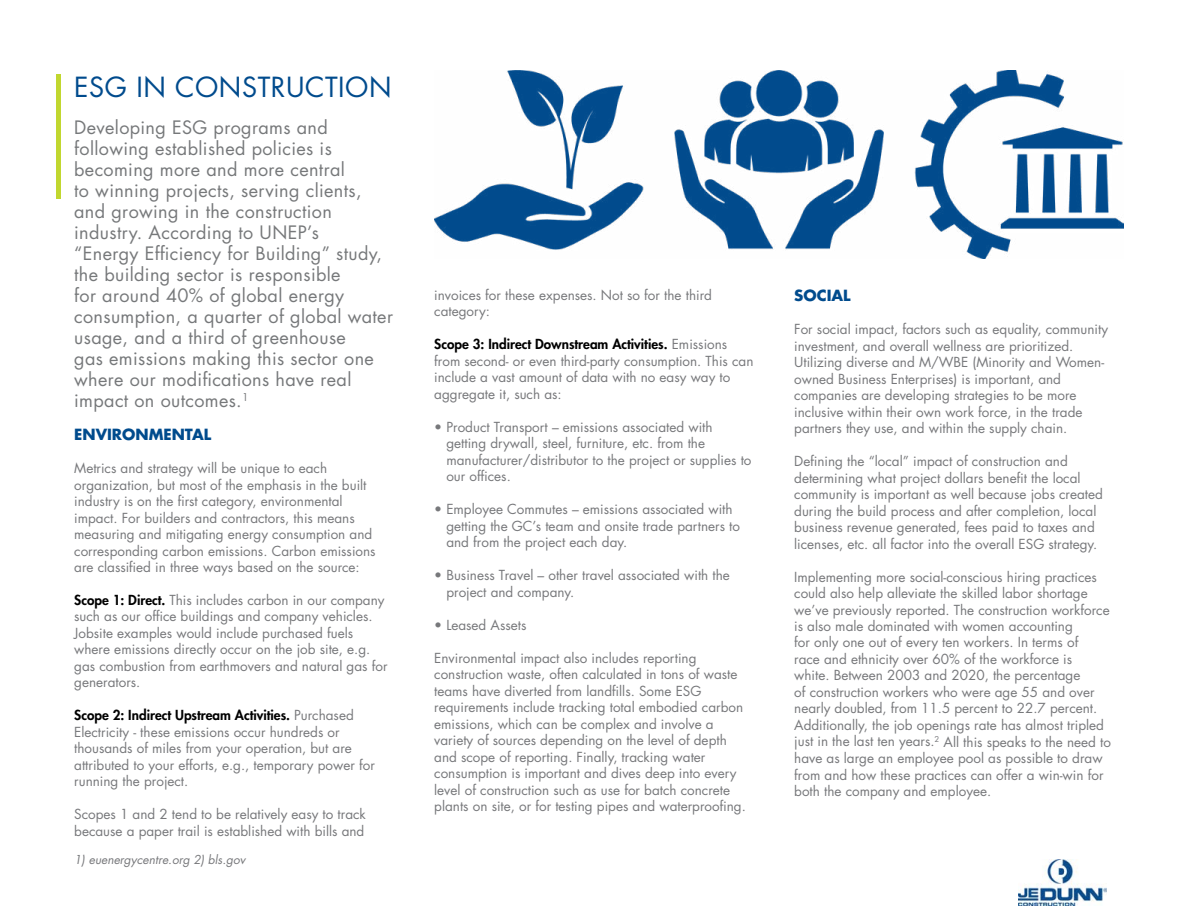
<style>
.page{position:relative;width:1188px;height:918px;background:#fff}
.page>*{position:absolute;margin:0;border:0;box-sizing:border-box;transform-origin:0 0}
.t1{font:27px "Futura Std";letter-spacing:.02em;color:#004b8d}
.t2{font:18px/21px "Futura Std";letter-spacing:.02em;color:#76787a}
.t3{font:700 15px "Futura Std";color:#004b8d}
.t4{font:13.5px/16.5px "Futura Std";color:#77787b}
.t5{font:italic 12px "Futura Std";color:#77787b}
.s1{font-weight:800;color:#000}
</style>
<div class="page">
<div style="left:56px;top:74px;width:5px;height:125px;background:#c1d72f"></div>
<img style="left:1018px;top:860px;width:89px;height:46px">
<img style="left:434px;top:70px;width:690px;height:188px">
<h1 class="t1" style="left:74px;top:69px;width:319px">ESG IN CONSTRUCTION</h1>
<p class="t2" style="left:74px;top:117px;width:320px">Developing ESG programs and following established policies is becoming more and more central<br>to winning projects, serving clients, and growing in the construction industry. According to UNEP’s<br>“Energy Efficiency for Building” study, the building sector is responsible<br>for around 40% of global energy consumption, a quarter of global water usage, and a third of greenhouse<br>gas emissions making this sector one where our modifications have real impact on outcomes.<sup>1</sup></p>
<p class="t3" style="left:74px;top:424px;width:138px">ENVIRONMENTAL</p>
<p class="t4" style="left:74px;top:460px;width:303px">Metrics and strategy will be unique to each organization, but most of the emphasis in the built industry is on the first category, environmental impact. For builders and contractors, this means measuring and mitigating energy consumption and corresponding carbon emissions. Carbon emissions are classified in three ways based on the source:</p>
<p class="t4" style="left:74px;top:592px;width:315px"><span class="s1">Scope 1: Direct.</span> This includes carbon in our company such as our office buildings and company vehicles.<br>Jobsite examples would include purchased fuels where emissions directly occur on the job site, e.g. gas combustion from earthmovers and natural gas for generators.</p>
<p class="t4" style="left:74px;top:707px;width:302px"><span class="s1">Scope 2: Indirect Upstream Activities.</span> Purchased Electricity - these emissions occur hundreds or thousands of miles from your operation, but are attributed to your efforts, e.g., temporary power for running the project.</p>
<p class="t4" style="left:74px;top:806px;width:293px">Scopes 1 and 2 tend to be relatively easy to track because a paper trail is established with bills and</p>
<p class="t5" style="left:74px;top:852px;width:173px">1) euenergycentre.org 2) bls.gov</p>
<p class="t4" style="left:434px;top:287px;width:279px">invoices for these expenses. Not so for the third category:</p>
<p class="t4" style="left:434px;top:336px;width:321px"><span class="s1">Scope 3: Indirect Downstream Activities.</span> Emissions from second- or even third-party consumption. This can include a vast amount of data with no easy way to aggregate it, such as:</p>
<p class="t4" style="left:446px;top:419px;width:307px;text-indent:-12px">• Product Transport – emissions associated with getting drywall, steel, furniture, etc. from the manufacturer/distributor to the project or supplies to our offices.</p>
<p class="t4" style="left:446px;top:501px;width:295px;text-indent:-12px">• Employee Commutes – emissions associated with getting the GC’s team and onsite trade partners to and from the project each day.</p>
<p class="t4" style="left:446px;top:567px;width:285px;text-indent:-12px">• Business Travel – other travel associated with the project and company.</p>
<p class="t4" style="left:434px;top:617px;width:94px">• Leased Assets</p>
<p class="t4" style="left:434px;top:650px;width:313px">Environmental impact also includes reporting construction waste, often calculated in tons of waste teams have diverted from landfills. Some ESG requirements include tracking total embodied carbon emissions, which can be complex and involve a variety of sources depending on the level of depth and scope of reporting. Finally, tracking water consumption is important and dives deep into every level of construction such as use for batch concrete plants on site, or for testing pipes and waterproofing.</p>
<p class="t3" style="left:794px;top:285px;width:58px">SOCIAL</p>
<p class="t4" style="left:794px;top:321px;width:315px">For social impact, factors such as equality, community investment, and overall wellness are prioritized.<br>Utilizing diverse and M/WBE (Minority and Women&shy;owned Business Enterprises) is important, and companies are developing strategies to be more inclusive within their own work force, in the trade partners they use, and within the supply chain.</p>
<p class="t4" style="left:794px;top:453px;width:310px">Defining the “local” impact of construction and determining what project dollars benefit the local community is important as well because jobs created during the build process and after completion, local business revenue generated, fees paid to taxes and licenses, etc. all factor into the overall ESG strategy.</p>
<p class="t4" style="left:794px;top:568px;width:318px">Implementing more social-conscious hiring practices could also help alleviate the skilled labor shortage we’ve previously reported. The construction workforce is also male dominated with women accounting<br>for only one out of every ten workers. In terms of<br>race and ethnicity over 60% of the workforce is<br>white. Between 2003 and 2020, the percentage<br>of construction workers who were age 55 and over nearly doubled, from 11.5 percent to 22.7 percent.<br>Additionally, the job openings rate has almost tripled just in the last ten years.<sup>2</sup> All this speaks to the need to have as large an employee pool as possible to draw from and how these practices can offer a win-win for both the company and employee.</p>
</div>
